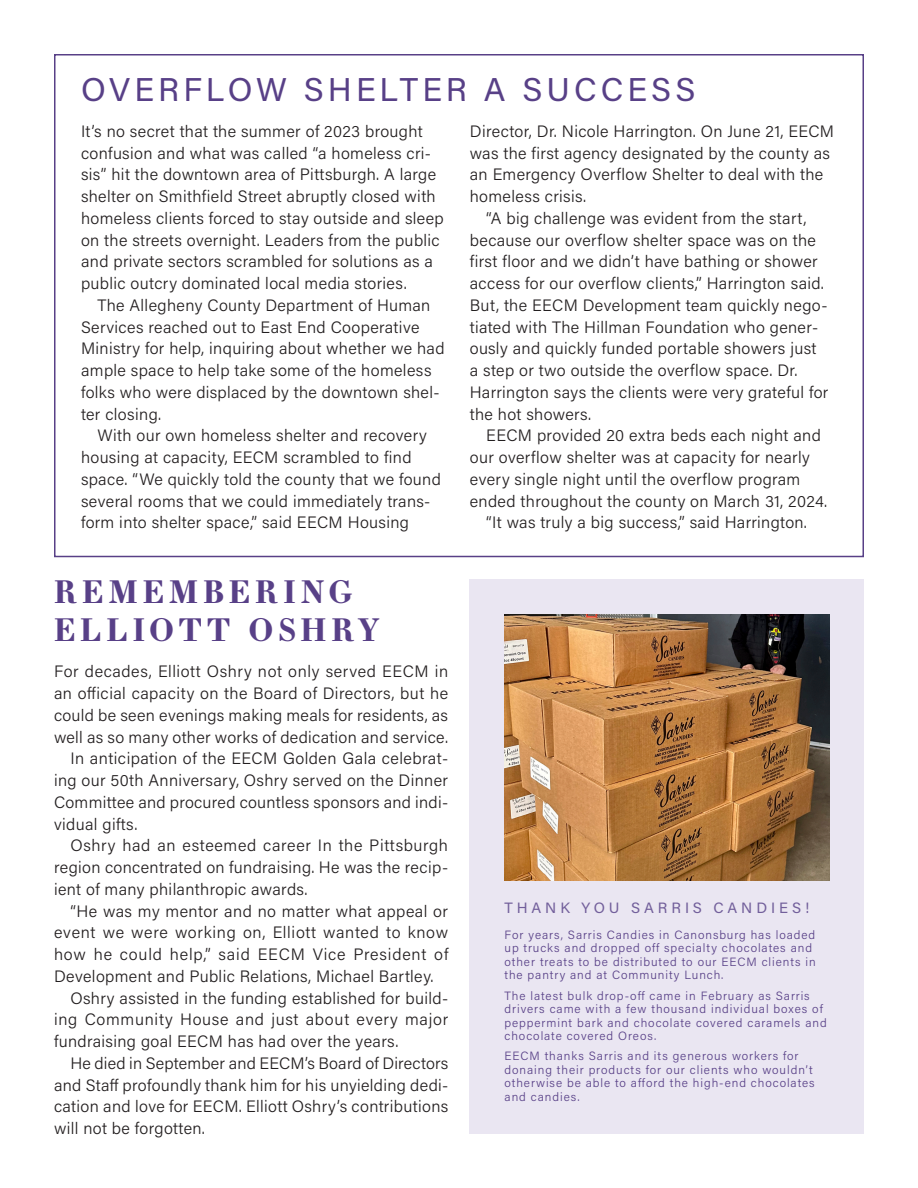
<style>
.page{position:relative;width:918px;height:1188px;background:#fff}
.page>*{position:absolute;margin:0;border:0;box-sizing:border-box;transform-origin:0 0}
.Story_Headline_-_Left_Align{font:33px "Acumin Variable Concept";letter-spacing:.12em;color:#584087}
.Small_Heading_-_Center_Align{font:700 31.5px/37.8px "Essonnes Text";letter-spacing:.15em;color:#584087}
.Body_Text_-_Left_Align{font:16.5px/21.8px "Acumin Variable Concept";letter-spacing:.02em;color:#231f20;text-align:justify}
.Story_Detail_-_Left_Align{font:15px "Acumin Variable Concept";letter-spacing:.26em;color:#725f9b}
.t1{font:12px/13.5px "Acumin Variable Concept";letter-spacing:.075em;color:#584087}
</style>
<div class="page">
<div style="left:470px;top:579px;width:394px;height:555px;background:#eae6f2"></div>
<img style="left:505px;top:614px;width:324px;height:266px">
<p class="Story_Headline_-_Left_Align" style="left:81px;top:66px;width:616px">OVERFLOW SHELTER A SUCCESS</p>
<p class="Body_Text_-_Left_Align" style="left:81px;top:120px;width:364px;text-align:left">It’s no secret that the summer of 2023 brought confusion and what was called “a homeless cri&shy;sis” hit the downtown area of Pittsburgh. A large shelter on Smithfield Street abruptly closed with homeless clients forced to stay outside and sleep on the streets overnight. Leaders from the public and private sectors scrambled for solutions as a public outcry dominated local media stories.</p>
<p class="Body_Text_-_Left_Align" style="left:81px;top:294px;width:365px;text-align:left;text-indent:16px">The Allegheny County Department of Human Services reached out to East End Cooperative Ministry for help, inquiring about whether we had ample space to help take some of the homeless folks who were displaced by the downtown shel&shy;ter closing.</p>
<p class="Body_Text_-_Left_Align" style="left:81px;top:424px;width:361px;text-align:left;text-indent:16px">With our own homeless shelter and recovery housing at capacity, EECM scrambled to find space. “We quickly told the county that we found several rooms that we could immediately trans&shy;form into shelter space,” said EECM Housing</p>
<p class="Small_Heading_-_Center_Align" style="left:54px;top:573px;width:327px">REMEMBERING<br>ELLIOTT OSHRY</p>
<p class="Body_Text_-_Left_Align" style="left:54px;top:660px;width:396px">For decades, Elliott Oshry not only served EECM in an official capacity on the Board of Directors, but he could be seen evenings making meals for residents, as well as so many other works of dedication and service.</p>
<p class="Body_Text_-_Left_Align" style="left:54px;top:747px;width:396px;text-indent:16px">In anticipation of the EECM Golden Gala celebrat&shy;ing our 50th Anniversary, Oshry served on the Dinner Committee and procured countless sponsors and indi&shy;vidual gifts.</p>
<p class="Body_Text_-_Left_Align" style="left:54px;top:834px;width:396px;text-indent:16px">Oshry had an esteemed career In the Pittsburgh region concentrated on fundraising. He was the recip&shy;ient of many philanthropic awards.</p>
<p class="Body_Text_-_Left_Align" style="left:54px;top:899px;width:396px;text-indent:16px">“He was my mentor and no matter what appeal or event we were working on, Elliott wanted to know how he could help,” said EECM Vice President of Development and Public Relations, Michael Bartley.</p>
<p class="Body_Text_-_Left_Align" style="left:54px;top:986px;width:396px;text-indent:16px">Oshry assisted in the funding established for build&shy;ing Community House and just about every major fundraising goal EECM has had over the years.</p>
<p class="Body_Text_-_Left_Align" style="left:54px;top:1051px;width:396px;text-indent:16px">He died in September and EECM’s Board of Directors and Staff profoundly thank him for his unyielding dedi&shy;cation and love for EECM. Elliott Oshry’s contributions will not be forgotten.</p>
<p class="Body_Text_-_Left_Align" style="left:470px;top:120px;width:366px;text-align:left">Director, Dr. Nicole Harrington. On June 21, EECM was the first agency designated by the county as an Emergency Overflow Shelter to deal with the homeless crisis.</p>
<p class="Body_Text_-_Left_Align" style="left:470px;top:207px;width:360px;text-align:left;text-indent:16px">“A big challenge was evident from the start, because our overflow shelter space was on the first floor and we didn’t have bathing or shower access for our overflow clients,” Harrington said.<br>But, the EECM Development team quickly nego&shy;tiated with The Hillman Foundation who gener&shy;ously and quickly funded portable showers just a step or two outside the overflow space. Dr.<br>Harrington says the clients were very grateful for the hot showers.</p>
<p class="Body_Text_-_Left_Align" style="left:470px;top:424px;width:359px;text-align:left;text-indent:16px">EECM provided 20 extra beds each night and our overflow shelter was at capacity for nearly every single night until the overflow program ended throughout the county on March 31, 2024.</p>
<p class="Body_Text_-_Left_Align" style="left:486px;top:511px;width:322px">“It was truly a big success,” said Harrington.</p>
<p class="Story_Detail_-_Left_Align" style="left:505px;top:898px;width:306px">THANK YOU SARRIS CANDIES!</p>
<p class="t1" style="left:505px;top:927px;width:313px">For years, Sarris Candies in Canonsburg has loaded up trucks and dropped off specialty chocolates and other treats to be distributed to our EECM clients in the pantry and at Community Lunch.</p>
<p class="t1" style="left:505px;top:988px;width:324px">The latest bulk drop-off came in February as Sarris drivers came with a few thousand individual boxes of peppermint bark and chocolate covered caramels and chocolate covered Oreos.</p>
<p class="t1" style="left:505px;top:1049px;width:312px">EECM thanks Sarris and its generous workers for donaing their products for our clients who wouldn’t otherwise be able to afford the high-end chocolates and candies.</p>
</div>
